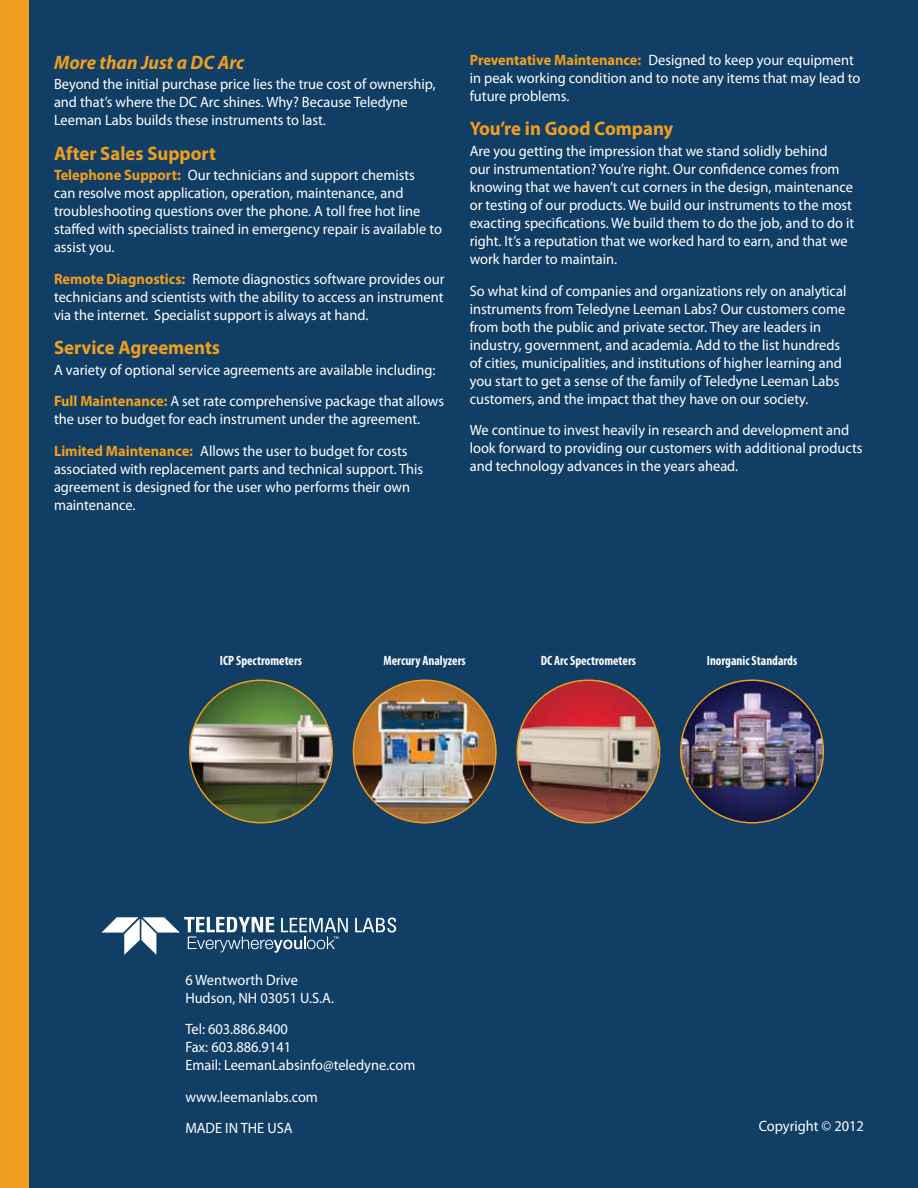
<style>
.page{position:relative;width:918px;height:1188px;background:#113e65}
.page>*{position:absolute;margin:0;border:0;box-sizing:border-box;transform-origin:0 0}
.t1{font:700 19.5px "Myriad Pro";color:#ef9e20;scale:.96 1}
.t2{font:italic 700 19.5px "Myriad Pro";color:#ef9e20;scale:.96 1}
.t3{font:15px/18px "Myriad Pro";color:#fff;scale:.96 1}
.t4{font:700 condensed 13.5px "Myriad Pro";color:#fff;scale:.96 1}
.s1{font-weight:700;color:#ef9e20}
</style>
<div class="page">
<div style="left:0;top:0;width:28px;height:1188px;background:#ef9e20"></div>
<svg style="left:355px;top:918px;width:41px;height:15px"></svg>
<svg style="left:102px;top:917px;width:246px;height:38px"></svg>
<img style="left:681px;top:680px;width:142px;height:143px;border-radius:71px">
<img style="left:517px;top:680px;width:143px;height:143px;border-radius:71px">
<img style="left:190px;top:680px;width:142px;height:143px;border-radius:71px">
<img style="left:353px;top:680px;width:143px;height:143px;border-radius:71px">
<h1 class="t2" style="left:54px;top:49px;width:200px">More than Just a DC Arc</h1>
<p class="t3" style="left:54px;top:75px;width:399px">Beyond the initial purchase price lies the true cost of ownership, and that’s where the DC Arc shines. Why? Because Teledyne<br>Leeman Labs builds these instruments to last.</p>
<h1 class="t1" style="left:54px;top:140px;width:170px">After Sales Support</h1>
<p class="t3" style="left:54px;top:166px;width:406px"><span class="s1">Telephone Support:</span> Our technicians and support chemists<br>can resolve most application, operation, maintenance, and troubleshooting questions over the phone. A toll free hot line staffed with specialists trained in emergency repair is available to assist you.</p>
<p class="t3" style="left:54px;top:269px;width:408px;text-align:justify"><span class="s1">Remote Diagnostics:</span> Remote diagnostics software provides our technicians and scientists with the ability to access an instrument via the internet. Specialist support is always at hand.</p>
<h1 class="t1" style="left:54px;top:335px;width:174px">Service Agreements</h1>
<p class="t3" style="left:54px;top:354px;width:408px;line-height:31.5px">A variety of optional service agreements are available including:<br><span class="s1">Full Maintenance:</span> A set rate comprehensive package that allows</p>
<p class="t3" style="left:54px;top:403px;width:383px;line-height:31.5px">the user to budget for each instrument under the agreement.<br><span class="s1">Limited Maintenance:</span> Allows the user to budget for costs</p>
<p class="t3" style="left:54px;top:459px;width:386px">associated with replacement parts and technical support. This agreement is designed for the user who performs their own maintenance.</p>
<p class="t3" style="left:470px;top:51px;width:408px"><span class="s1">Preventative Maintenance:</span> Designed to keep your equipment in peak working condition and to note any items that may lead to future problems.</p>
<h1 class="t1" style="left:470px;top:116px;width:214px">You’re in Good Company</h1>
<p class="t3" style="left:470px;top:142px;width:402px">Are you getting the impression that we stand solidly behind<br>our instrumentation? You’re right. Our confidence comes from knowing that we haven’t cut corners in the design, maintenance or testing of our products. We build our instruments to the most exacting specifications. We build them to do the job, and to do it right. It’s a reputation that we worked hard to earn, and that we work harder to maintain.</p>
<p class="t3" style="left:470px;top:281px;width:394px">So what kind of companies and organizations rely on analytical instruments from Teledyne Leeman Labs? Our customers come from both the public and private sector. They are leaders in industry, government, and academia. Add to the list hundreds of cities, municipalities, and institutions of higher learning and you start to get a sense of the family of Teledyne Leeman Labs customers, and the impact that they have on our society.</p>
<p class="t3" style="left:470px;top:421px;width:411px">We continue to invest heavily in research and development and look forward to providing our customers with additional products and technology advances in the years ahead.</p>
<p class="t4" style="left:220px;top:652px;width:87px">ICP Spectrometers</p>
<p class="t4" style="left:384px;top:652px;width:87px">Mercury Analyzers</p>
<p class="t4" style="left:541px;top:652px;width:101px">DC Arc Spectrometers</p>
<p class="t4" style="left:707px;top:652px;width:96px">Inorganic Standards</p>
<p class="t3" style="left:185px;top:970px;width:156px">6 Wentworth Drive<br>Hudson, NH 03051 U.S.A.</p>
<p class="t3" style="left:185px;top:1020px;width:241px">Tel: 603.886.8400<br>Fax: 603.886.9141<br>Email: LeemanLabsinfo@teledyne.com</p>
<p class="t3" style="left:185px;top:1081px;width:140px;line-height:31.5px">www.leemanlabs.com<br>MADE IN THE USA</p>
<p class="t3" style="left:759px;top:1117px;width:111px">Copyright © 2012</p>
</div>
